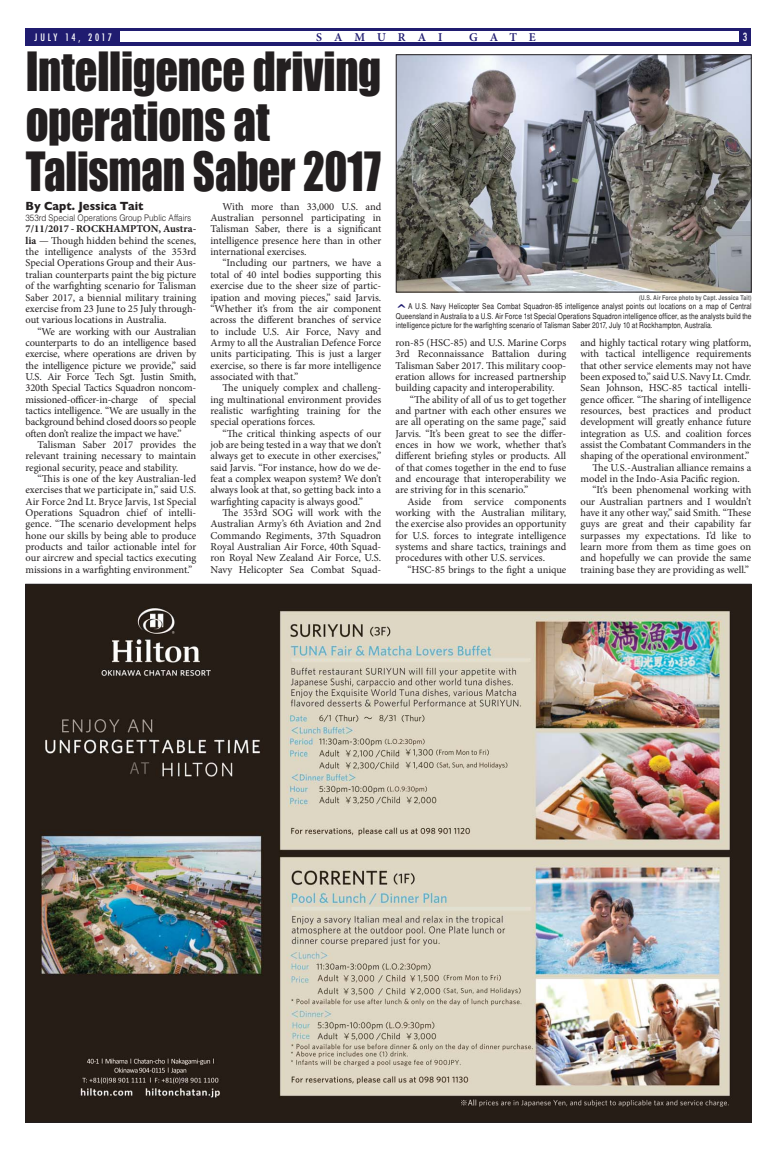
<style>
.page{position:relative;width:774px;height:1151px;background:#fff}
.page>*{position:absolute;margin:0;border:0;box-sizing:border-box;transform-origin:0 0}
.t1{font:50px/50px "Impact";letter-spacing:-.01em;color:#231f20;scale:.89 1}
.t2{font:700 12px "Gill Sans";color:#231f20;scale:.95 1}
.t3{font:600 12px "Minion Pro";letter-spacing:1em;color:#201c70}
.t4{font:500 condensed 11px "Futura";color:#fff}
.t5{font:10.5px/11.3px "Minion Pro";letter-spacing:-.005em;color:#231f20;text-align:justify}
.t6{font:500 condensed 10px "Futura";letter-spacing:.245em;color:#fff}
.t7{font:300 9px "Helvetica";letter-spacing:-.005em;color:#231f20;scale:.9 1}
.t8{font:condensed 8px/9.5px "Helvetica";letter-spacing:.01em;color:#231f20;text-align:justify}
.t9{font:700 condensed 6.5px "Helvetica";letter-spacing:.02em;color:#636466}
.s1{font-weight:700}
.s2{font-family:"OCRA Std";font-stretch:normal;color:#201c70}
</style>
<div class="page">
<div style="left:26px;top:28px;width:725px;height:17px;background:#201c70"></div>
<div style="left:120px;top:32px;width:618px;height:10px;background:#fff"></div>
<img style="left:28px;top:586px;width:721px;height:535px">
<img style="left:398px;top:56px;width:352px;height:234px">
<div style="left:396px;top:54px;width:356px;height:238px;border:1px solid #231f20"></div>
<p class="t6" style="left:35px;top:31px;width:79px">JULY 14, 2017</p>
<p class="t3" style="left:316px;top:30px;width:128px">SAMURAI</p>
<p class="t3" style="left:469px;top:30px;width:68px">GATE</p>
<p class="t4" style="left:743px;top:31px;width:6px">3</p>
<h1 class="t1" style="left:26px;top:49px;width:401px">Intelligence driving operations at<br>Talisman Saber 2017</h1>
<p class="t2" style="left:26px;top:199px;width:126px">By Capt. Jessica Tait</p>
<p class="t7" style="left:26px;top:213px;width:186px">353rd Special Operations Group Public Affairs</p>
<p class="t5" style="left:26px;top:224px;width:172px"><span class="s1">7/11/2017 - ROCKHAMPTON, Austra&shy;lia</span> — Though hidden behind the scenes, the intelligence analysts of the 353rd Special Operations Group and their Aus&shy;tralian counterparts paint the big picture of the warfighting scenario for Talisman Saber 2017, a biennial military training exercise from 23 June to 25 July through&shy;out various locations in Australia.</p>
<p class="t5" style="left:26px;top:326px;width:172px;text-indent:12px">“We are working with our Australian counterparts to do an intelligence based exercise, where operations are driven by the intelligence picture we provide,” said U.S. Air Force Tech Sgt. Justin Smith, 320th Special Tactics Squadron noncom&shy;missioned-officer-in-charge of special tactics intelligence. “We are usually in the background behind closed doors so people often don’t realize the impact we have.”</p>
<p class="t5" style="left:26px;top:440px;width:172px;text-indent:12px">Talisman Saber 2017 provides the relevant training necessary to maintain regional security, peace and stability.</p>
<p class="t5" style="left:26px;top:474px;width:172px;text-indent:12px">“This is one of the key Australian-led exercises that we participate in,” said U.S.<br>Air Force 2nd Lt. Bryce Jarvis, 1st Special Operations Squadron chief of intelli&shy;gence. “The scenario development helps hone our skills by being able to produce products and tailor actionable intel for our aircrew and special tactics executing missions in a warfighting environment.”</p>
<p class="t5" style="left:210px;top:202px;width:172px;text-indent:12px">With more than 33,000 U.S. and Australian personnel participating in Talisman Saber, there is a significant intelligence presence here than in other international exercises.</p>
<p class="t5" style="left:210px;top:258px;width:172px;text-indent:12px">“Including our partners, we have a total of 40 intel bodies supporting this exercise due to the sheer size of partic&shy;ipation and moving pieces,” said Jarvis. “Whether it’s from the air component across the different branches of service to include U.S. Air Force, Navy and Army to all the Australian Defence Force units participating. This is just a larger exercise, so there is far more intelligence associated with that.”</p>
<p class="t5" style="left:210px;top:383px;width:172px;text-indent:12px">The uniquely complex and challeng&shy;ing multinational environment provides realistic warfighting training for the special operations forces.</p>
<p class="t5" style="left:210px;top:428px;width:172px;text-indent:12px">“The critical thinking aspects of our job are being tested in a way that we don’t always get to execute in other exercises,” said Jarvis. “For instance, how do we de&shy;feat a complex weapon system? We don’t always look at that, so getting back into a warfighting capacity is always good.”</p>
<p class="t5" style="left:210px;top:508px;width:172px;text-indent:12px">The 353rd SOG will work with the Australian Army’s 6th Aviation and 2nd Commando Regiments, 37th Squadron Royal Australian Air Force, 40th Squad&shy;ron Royal New Zealand Air Force, U.S.<br>Navy Helicopter Sea Combat Squad-</p>
<p class="t9" style="left:639px;top:294px;width:114px">(U.S. Air Force photo by Capt. Jessica Tait)</p>
<p class="t8" style="left:396px;top:302px;width:357px"><span class="s2">^</span>A U.S. Navy Helicopter Sea Combat Squadron-85 intelligence analyst points out locations on a map of Central Queensland in Australia to a U.S. Air Force 1st Special Operations Squadron intelligence officer, as the analysts build the intelligence picture for the warfighting scenario of Talisman Saber 2017, July 10 at Rockhampton, Australia.</p>
<p class="t5" style="left:395px;top:338px;width:172px">ron-85 (HSC-85) and U.S. Marine Corps 3rd Reconnaissance Battalion during Talisman Saber 2017. This military coop&shy;eration allows for increased partnership building capacity and interoperability.</p>
<p class="t5" style="left:395px;top:394px;width:172px;text-indent:14px">“The ability of all of us to get together and partner with each other ensures we are all operating on the same page,” said Jarvis. “It’s been great to see the differ&shy;ences in how we work, whether that’s different briefing styles or products. All of that comes together in the end to fuse and encourage that interoperability we are striving for in this scenario.”</p>
<p class="t5" style="left:395px;top:496px;width:172px;text-indent:12px">Aside from service components working with the Australian military, the exercise also provides an opportunity for U.S. forces to integrate intelligence systems and share tactics, trainings and procedures with other U.S. services.</p>
<p class="t5" style="left:407px;top:565px;width:160px">“HSC-85 brings to the fight a unique</p>
<p class="t5" style="left:580px;top:338px;width:172px">and highly tactical rotary wing platform,</p>
<p class="t5" style="left:580px;top:349px;width:172px">with tactical intelligence requirements</p>
<p class="t5" style="left:580px;top:360px;width:172px">that other service elements may not have</p>
<p class="t5" style="left:580px;top:372px;width:172px">been exposed to,” said U.S. Navy Lt. Cmdr.</p>
<p class="t5" style="left:580px;top:383px;width:172px">Sean Johnson, HSC-85 tactical intelli-</p>
<p class="t5" style="left:580px;top:394px;width:172px">gence officer. “The sharing of intelligence</p>
<p class="t5" style="left:580px;top:406px;width:172px">resources, best practices and product</p>
<p class="t5" style="left:580px;top:417px;width:172px">development will greatly enhance future</p>
<p class="t5" style="left:580px;top:428px;width:172px">integration as U.S. and coalition forces</p>
<p class="t5" style="left:580px;top:440px;width:172px">assist the Combatant Commanders in the</p>
<p class="t5" style="left:580px;top:451px;width:170px">shaping of the operational environment.”</p>
<p class="t5" style="left:592px;top:462px;width:160px">The U.S.-Australian alliance remains a</p>
<p class="t5" style="left:580px;top:474px;width:161px">model in the Indo-Asia Pacific region.</p>
<p class="t5" style="left:592px;top:485px;width:160px">“It’s been phenomenal working with</p>
<p class="t5" style="left:580px;top:496px;width:172px">our Australian partners and I wouldn’t</p>
<p class="t5" style="left:580px;top:508px;width:172px">have it any other way,” said Smith. “These</p>
<p class="t5" style="left:580px;top:519px;width:172px">guys are great and their capability far</p>
<p class="t5" style="left:580px;top:530px;width:172px">surpasses my expectations. I’d like to</p>
<p class="t5" style="left:580px;top:542px;width:172px">learn more from them as time goes on</p>
<p class="t5" style="left:580px;top:553px;width:172px">and hopefully we can provide the same</p>
<p class="t5" style="left:580px;top:565px;width:170px">training base they are providing as well.”</p>
</div>
